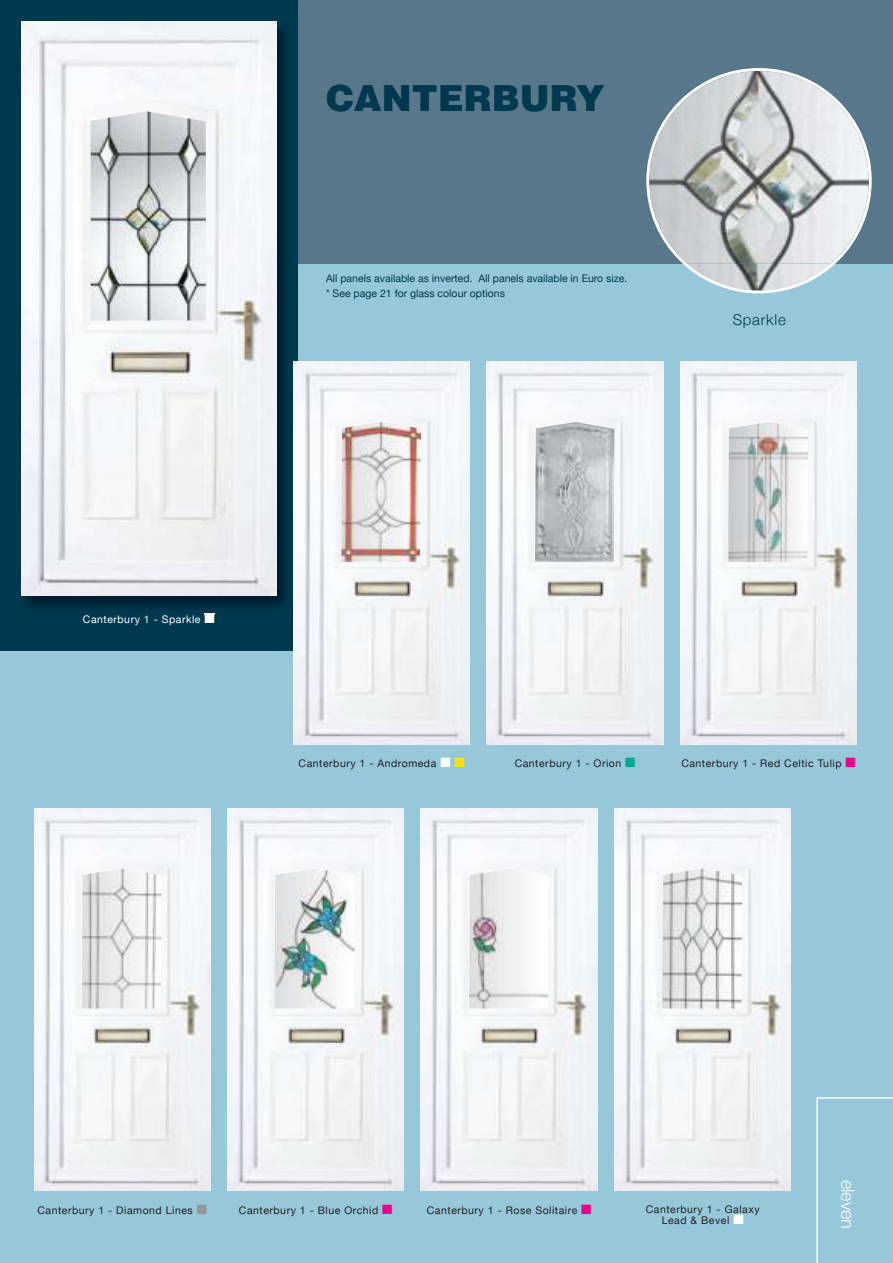
<style>
.page{position:relative;width:893px;height:1263px;background:#fff}
.page>*{position:absolute;margin:0;border:0;box-sizing:border-box;transform-origin:0 0}
.t1{font:900 36px "Helvetica";color:#00394f}
.t2{font:300 18px "Helvetica Neue";color:#fff}
.t3{font:300 15px "Helvetica Neue";letter-spacing:.05em;color:#00394f}
.t4{font:10.5px/10.5px "Helvetica Neue";letter-spacing:.05em;color:#221f1f;text-align:center}
.t5{font:10.5px/14.7px "Helvetica Neue";color:#00394f}
.t6{font:10.5px "Helvetica Neue";letter-spacing:.05em;color:#fff}
.s1{color:#fff}
.s2{color:#ffe106}
.s3{color:#00aa90}
.s4{color:#ec008b}
.s5{color:#939597}
</style>
<div class="page">
<div style="left:0;top:264px;width:893px;height:999px;background:#96c8da"></div>
<img style="left:614px;top:808px;width:177px;height:383px">
<svg style="left:816px;top:1097px;width:77px;height:166px"></svg>
<div style="left:0;top:0;width:893px;height:264px;background:#58778a"></div>
<div style="left:0;top:0;width:298px;height:651px;background:#00394f"></div>
<svg style="left:646px;top:68px;width:226px;height:225px"></svg>
<img style="left:687px;top:264px;width:144px;height:26px">
<img style="left:649px;top:71px;width:220px;height:193px">
<img style="left:21px;top:21px;width:265px;height:594px">
<svg style="left:205px;top:613px;width:9px;height:2px"></svg>
<img style="left:21px;top:21px;width:255px;height:574px">
<img style="left:91px;top:111px;width:115px;height:210px">
<img style="left:293px;top:362px;width:177px;height:382px">
<img style="left:342px;top:422px;width:78px;height:140px">
<img style="left:487px;top:362px;width:176px;height:382px">
<img style="left:535px;top:422px;width:79px;height:140px">
<img style="left:680px;top:362px;width:177px;height:382px">
<img style="left:729px;top:422px;width:78px;height:140px">
<img style="left:34px;top:808px;width:176px;height:383px">
<img style="left:82px;top:869px;width:79px;height:139px">
<img style="left:663px;top:869px;width:79px;height:139px">
<img style="left:227px;top:808px;width:177px;height:383px">
<img style="left:276px;top:869px;width:78px;height:139px">
<img style="left:421px;top:808px;width:176px;height:383px">
<img style="left:469px;top:869px;width:79px;height:139px">
<h1 class="t1" style="left:326px;top:84px;width:280px">CANTERBURY</h1>
<p class="t5" style="left:326px;top:272px;width:303px">All panels available as inverted. All panels available in Euro size. * See page 21 for glass colour options</p>
<h3 class="t3" style="left:733px;top:314px;width:55px">Sparkle</h3>
<p class="t6" style="left:83px;top:611px;width:133px">Canterbury 1 - Sparkle ■</p>
<p class="t4" style="left:299px;top:759px;width:167px">Canterbury 1 - Andromeda <span class="s1">■</span> <span class="s2">■</span></p>
<p class="t4" style="left:515px;top:759px;width:122px">Canterbury 1 - orion <span class="s3">■</span></p>
<p class="t4" style="left:681px;top:759px;width:176px">Canterbury 1 - Red Celtic Tulip <span class="s4">■</span></p>
<p class="t4" style="left:37px;top:1205px;width:171px">Canterbury 1 - Diamond Lines <span class="s5">■</span></p>
<p class="t4" style="left:646px;top:1205px;width:115px">Canterbury 1 - Galaxy<br>Lead &amp; Bevel <span class="s1">■</span></p>
<p class="t4" style="left:239px;top:1205px;width:155px">Canterbury 1 - Blue orchid <span class="s4">■</span></p>
<p class="t4" style="left:427px;top:1205px;width:166px">Canterbury 1 - Rose Solitaire <span class="s4">■</span></p>
<h2 class="t2" style="left:855px;top:1179px;width:51px;rotate:90deg">eleven</h2>
</div>
